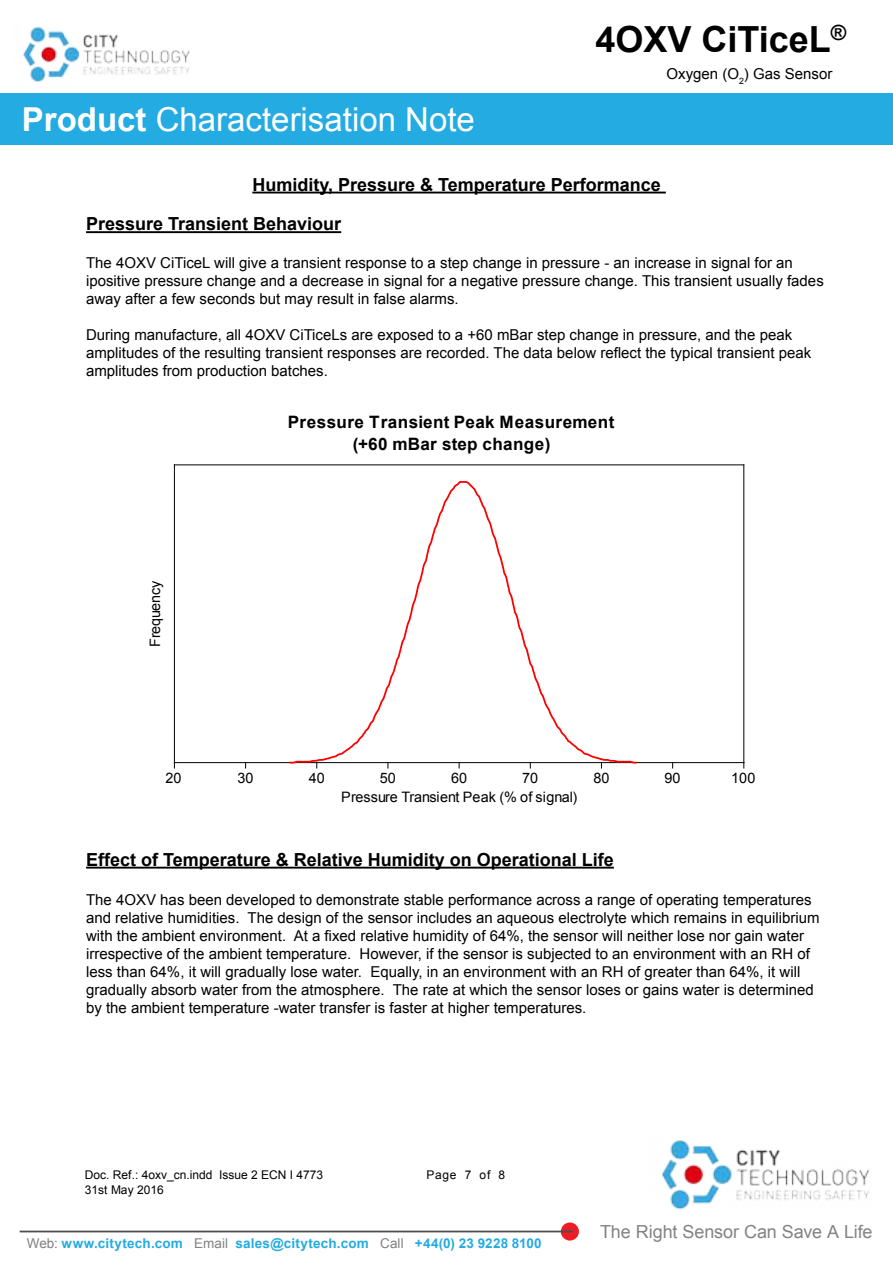
<style>
.page{position:relative;width:893px;height:1263px;background:#fff}
.page>*{position:absolute;margin:0;border:0;box-sizing:border-box;transform-origin:0 0}
.t1{font:700 36px "Arial";color:#000}
.t2{font:33px "Arial";color:#fff}
.t3{font:700 18px "Arial";color:#000}
.t4{font:18px "Arial";letter-spacing:-.005em;color:#818386}
.t5{font:700 17.1px/21.6px "Arial";letter-spacing:.025em;color:#000;text-align:center}
.t6{font:15px/18px "Arial";color:#000}
.t7{font:14.4px "Arial";letter-spacing:.005em;color:#000}
.t8{font:700 13.5px "Arial";letter-spacing:.015em;color:#24abe2}
.t9{font:12px "Arial";color:#000}
.s1{font-weight:700}
.s2{font-weight:400;color:#808181}
</style>
<div class="page">
<img style="left:23px;top:26px;width:167px;height:56px">
<div style="left:0;top:93px;width:893px;height:51px;background:#24abe2"></div>
<img style="left:661px;top:1140px;width:209px;height:70px">
<div style="left:561px;top:1222px;width:18px;height:18px;background:#ed1d24;border-radius:50%"></div>
<hr style="left:20px;top:1230px;width:553px;height:2px;background:#4d4d4f">
<hr style="left:252px;top:192px;width:414px;height:1px;background:#000">
<hr style="left:86px;top:231px;width:255px;height:2px;background:#000">
<hr style="left:86px;top:867px;width:528px;height:1px;background:#000">
<svg style="left:173px;top:464px;width:572px;height:305px"></svg>
<div style="left:174px;top:465px;width:570px;height:298px;background:#fff"></div>
<hr style="left:174px;top:464px;width:570px;height:1px;background:#000">
<hr style="left:174px;top:762px;width:570px;height:1px;background:#000">
<hr style="left:743px;top:465px;width:1px;height:298px;background:#000">
<hr style="left:174px;top:465px;width:1px;height:298px;background:#000">
<svg style="left:288px;top:481px;width:350px;height:282px"></svg>
<h2 class="t2" style="left:22px;top:98px;width:454px"><span class="s1">Product</span> Characterisation Note</h2>
<h1 class="t1" style="left:595px;top:15px;width:252px">4OXV CiTiceL<sup>®</sup></h1>
<p class="t6" style="left:667px;top:65px;width:167px">Oxygen (O<sub>2</sub>) Gas Sensor</p>
<p class="t3" style="left:252px;top:172px;width:410px">Humidity, Pressure &amp; Temperature Performance</p>
<p class="t3" style="left:86px;top:212px;width:257px">Pressure Transient Behaviour</p>
<p class="t6" style="left:86px;top:254px;width:739px">The 4OXV CiTiceL will give a transient response to a step change in pressure - an increase in signal for an ipositive pressure change and a decrease in signal for a negative pressure change. This transient usually fades away after a few seconds but may result in false alarms.</p>
<p class="t6" style="left:86px;top:326px;width:727px">During manufacture, all 4OXV CiTiceLs are exposed to a +60 mBar step change in pressure, and the peak amplitudes of the resulting transient responses are recorded. The data below reflect the typical transient peak amplitudes from production batches.</p>
<p class="t7" style="left:146px;top:647px;width:68px;rotate:-90deg">Frequency</p>
<p class="t5" style="left:288px;top:412px;width:328px">Pressure Transient Peak Measurement (+60 mBar step change)</p>
<p class="t7" style="left:165px;top:769px;width:18px">20</p>
<p class="t7" style="left:237px;top:769px;width:18px">30</p>
<p class="t7" style="left:309px;top:769px;width:18px">40</p>
<p class="t7" style="left:380px;top:769px;width:18px">50</p>
<p class="t7" style="left:451px;top:769px;width:18px">60</p>
<p class="t7" style="left:522px;top:769px;width:18px">70</p>
<p class="t7" style="left:593px;top:769px;width:18px">80</p>
<p class="t7" style="left:664px;top:769px;width:18px">90</p>
<p class="t7" style="left:731px;top:769px;width:26px">100</p>
<p class="t7" style="left:341px;top:788px;width:238px">Pressure Transient Peak (% of signal)</p>
<p class="t3" style="left:86px;top:847px;width:529px">Effect of Temperature &amp; Relative Humidity on Operational Life</p>
<p class="t6" style="left:86px;top:891px;width:735px">The 4OXV has been developed to demonstrate stable performance across a range of operating temperatures and relative humidities. The design of the sensor includes an aqueous electrolyte which remains in equilibrium with the ambient environment. At a fixed relative humidity of 64%, the sensor will neither lose nor gain water irrespective of the ambient temperature. However, if the sensor is subjected to an environment with an RH of less than 64%, it will gradually lose water. Equally, in an environment with an RH of greater than 64%, it will gradually absorb water from the atmosphere. The rate at which the sensor loses or gains water is determined by the ambient temperature -water transfer is faster at higher temperatures.</p>
<p class="t9" style="left:85px;top:1167px;width:240px">Doc. Ref.: 4oxv_cn.indd Issue 2 ECN I 4773</p>
<p class="t9" style="left:426px;top:1167px;width:80px">Page 7 of 8</p>
<p class="t9" style="left:85px;top:1181px;width:80px">31st May 2016</p>
<p class="t8" style="left:27px;top:1234px;width:516px"><span class="s2">Web:</span> www.citytech.com <span class="s2">Email</span> sales@citytech.com <span class="s2">Call</span> +44(0) 23 9228 8100</p>
<p class="t4" style="left:600px;top:1220px;width:274px">The Right Sensor Can Save A Life</p>
</div>
